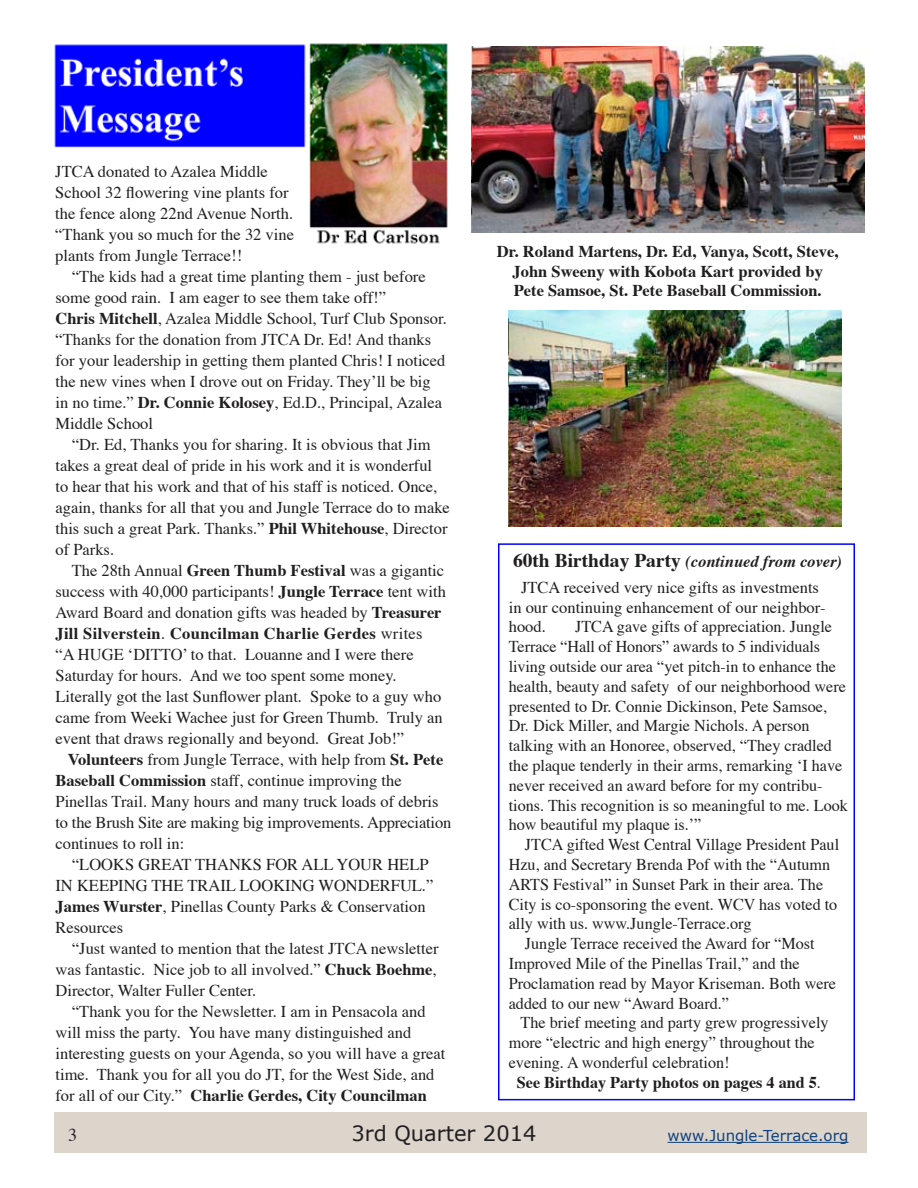
<style>
.page{position:relative;width:918px;height:1188px;background:#fff}
.page>*{position:absolute;margin:0;border:0;box-sizing:border-box;transform-origin:0 0}
.t1{font:21px "Verdana";color:#201e1f}
.t2{font:18px "Times";color:#201e1f}
.t3{font:16.5px/21px "Times";color:#201e1f}
.t4{font:700 16.5px/19.8px "Times";color:#201e1f;text-align:center}
.t5{font:italic 700 16.5px "Times";color:#201e1f}
.t6{font:15px "Verdana";color:#0d407f}
.s1{font-weight:700}
.s2{font-style:normal;font-size:19.5px}
.s3{font-weight:400}
</style>
<div class="page">
<div style="left:498px;top:543px;width:357px;height:557px;border:2px solid #00f"></div>
<div style="left:54px;top:1113px;width:812px;height:40px;background:#ddd5cc"></div>
<hr style="left:668px;top:1142px;width:180px;height:1px;background:#0d407f">
<img style="left:54px;top:43px;width:394px;height:201px">
<img style="left:472px;top:46px;width:393px;height:186px">
<img style="left:508px;top:310px;width:334px;height:217px">
<p class="t3" style="left:55px;top:160px;width:240px">JTCA donated to Azalea Middle<br>School 32 flowering vine plants for the fence along 22nd Avenue North. “Thank you so much for the 32 vine plants from Jungle Terrace!!</p>
<p class="t3" style="left:56px;top:265px;width:393px;text-indent:16px">“The kids had a great time planting them - just before some good rain. I am eager to see them take off!”<br><span class="s1">Chris Mitchell</span>, Azalea Middle School, Turf Club Sponsor. “Thanks for the donation from JTCA Dr. Ed! And thanks for your leadership in getting them planted Chris! I noticed the new vines when I drove out on Friday. They’ll be big in no time.” <span class="s1">Dr. Connie Kolosey</span>, Ed.D., Principal, Azalea Middle School</p>
<p class="t3" style="left:56px;top:433px;width:396px;text-indent:16px">“Dr. Ed, Thanks you for sharing. It is obvious that Jim takes a great deal of pride in his work and it is wonderful<br>to hear that his work and that of his staff is noticed. Once, again, thanks for all that you and Jungle Terrace do to make this such a great Park. Thanks.” <span class="s1">Phil Whitehouse</span>, Director of Parks.</p>
<p class="t3" style="left:56px;top:559px;width:392px;text-indent:16px">The 28th Annual <span class="s1">Green Thumb Festival</span> was a gigantic success with 40,000 participants! <span class="s1">Jungle Terrace</span> tent with Award Board and donation gifts was headed by <span class="s1">Treasurer Jill Silverstein</span>. <span class="s1">Councilman Charlie Gerdes</span> writes “A HUGE ‘DITTO’ to that. Louanne and I were there Saturday for hours. And we too spent some money.<br>Literally got the last Sunflower plant. Spoke to a guy who came from Weeki Wachee just for Green Thumb. Truly an event that draws regionally and beyond. Great Job!”</p>
<p class="t3" style="left:56px;top:748px;width:397px;text-indent:12px"><span class="s1">Volunteers</span> from Jungle Terrace, with help from <span class="s1">St. Pete Baseball Commission</span> staff, continue improving the Pinellas Trail. Many hours and many truck loads of debris to the Brush Site are making big improvements. Appreciation continues to roll in:</p>
<p class="t3" style="left:56px;top:853px;width:379px;text-indent:16px">“LOOKS GREAT THANKS FOR ALL YOUR HELP IN KEEPING THE TRAIL LOOKING WONDERFUL.” <span class="s1">James Wurster</span>, Pinellas County Parks &amp; Conservation Resources</p>
<p class="t3" style="left:56px;top:937px;width:385px;text-align:justify;text-indent:16px">“Just wanted to mention that the latest JTCA newsletter was fantastic. Nice job to all involved.” <span class="s1">Chuck Boehme</span>, Director, Walter Fuller Center.</p>
<p class="t3" style="left:56px;top:1000px;width:391px;text-indent:16px">“Thank you for the Newsletter. I am in Pensacola and will miss the party. You have many distinguished and interesting guests on your Agenda, so you will have a great time. Thank you for all you do JT, for the West Side, and for all of our City.” <span class="s1">Charlie Gerdes, City Councilman</span></p>
<p class="t4" style="left:497px;top:240px;width:343px">Dr. Roland Martens, Dr. Ed, Vanya, Scott, Steve,<br>John Sweeny with Kobota Kart provided by<br>Pete Samsoe, St. Pete Baseball Commission.</p>
<p class="t5" style="left:513px;top:546px;width:331px"><span class="s2">60th Birthday Party</span> (continued from cover)</p>
<p class="t3" style="left:509px;top:576px;width:318px;line-height:19.8px;text-indent:12px">JTCA received very nice gifts as investments in our continuing enhancement of our neighbor&shy;hood.</p>
<p class="t3" style="left:509px;top:616px;width:341px;line-height:19.8px;text-indent:66px">JTCA gave gifts of appreciation. Jungle Terrace “Hall of Honors” awards to 5 individuals living outside our area “yet pitch-in to enhance the health, beauty and safety of our neighborhood were presented to Dr. Connie Dickinson, Pete Samsoe, Dr. Dick Miller, and Margie Nichols. A person talking with an Honoree, observed, “They cradled the plaque tenderly in their arms, remarking ‘I have never received an award before for my contribu&shy;tions. This recognition is so meaningful to me. Look how beautiful my plaque is.’”</p>
<p class="t3" style="left:509px;top:833px;width:332px;line-height:19.8px;text-indent:16px">JTCA gifted West Central Village President Paul Hzu, and Secretary Brenda Pof with the “Autumn ARTS Festival” in Sunset Park in their area. The City is co-sponsoring the event. WCV has voted to ally with us. www.Jungle-Terrace.org</p>
<p class="t3" style="left:509px;top:932px;width:329px;line-height:19.8px;text-indent:16px">Jungle Terrace received the Award for “Most Improved Mile of the Pinellas Trail,” and the Proclamation read by Mayor Kriseman. Both were added to our new “Award Board.”</p>
<p class="t3" style="left:521px;top:1011px;width:310px">The brief meeting and party grew progressively</p>
<p class="t3" style="left:509px;top:1031px;width:307px">more “electric and high energy” throughout the</p>
<p class="t3" style="left:509px;top:1051px;width:222px">evening. A wonderful celebration!</p>
<p class="t4" style="left:517px;top:1071px;width:306px">See Birthday Party photos on pages 4 and 5<span class="s3">.</span></p>
<p class="t2" style="left:68px;top:1118px;width:10px">3</p>
<p class="t1" style="left:352px;top:1120px;width:186px">3rd Quarter 2014</p>
<p class="t6" style="left:668px;top:1126px;width:182px">www.Jungle-Terrace.org</p>
</div>
